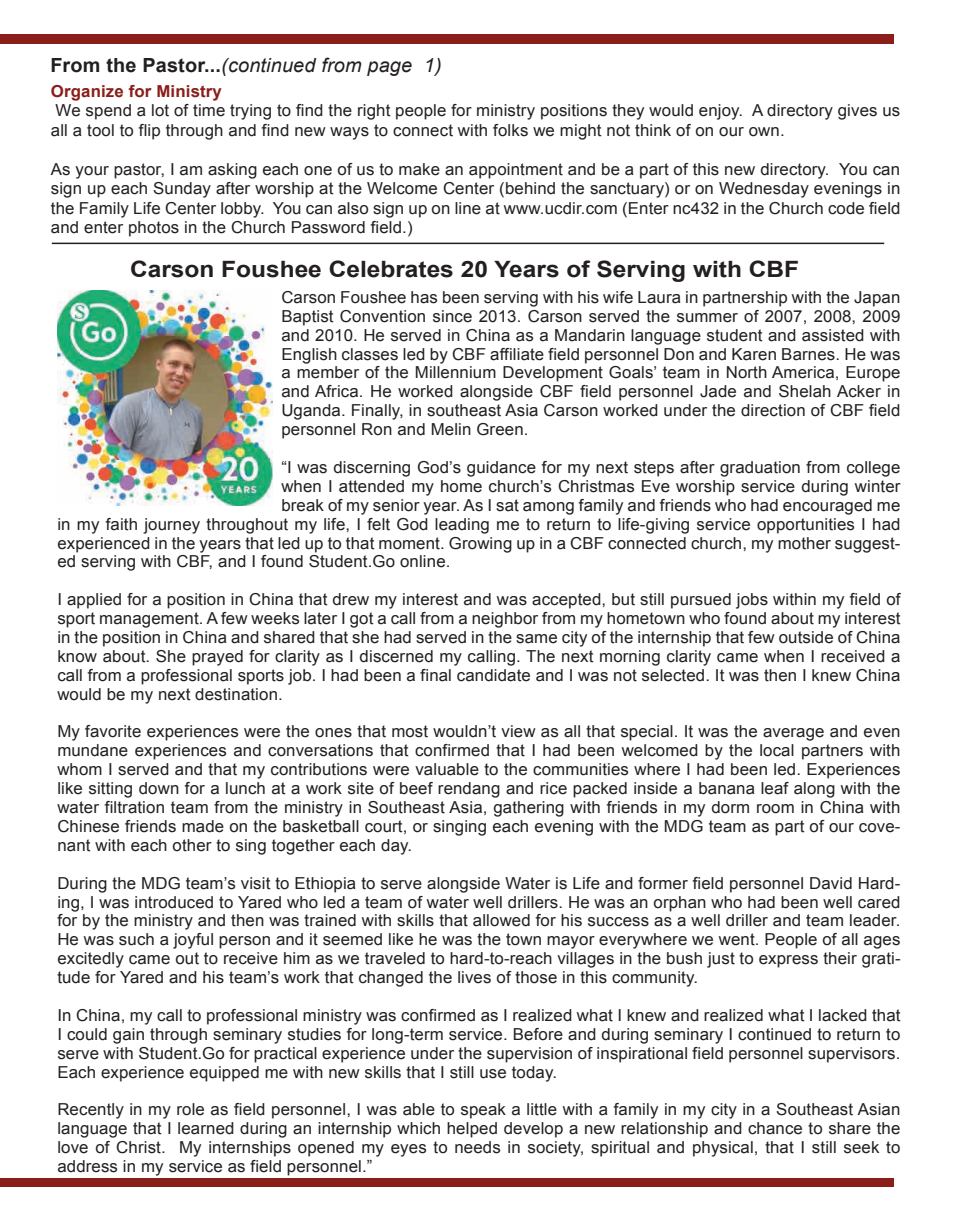
<style>
.page{position:relative;width:953px;height:1215px;background:#fff}
.page>*{position:absolute;margin:0;border:0;box-sizing:border-box;transform-origin:0 0}
.t1{font:700 22.5px "Arial";color:#231f20;scale:1.09 1}
.t2{font:italic 19.5px "Arial";letter-spacing:.01em;color:#231f20}
.t3{font:16.5px/18.9px "Arial";letter-spacing:.01em;color:#231f20;text-align:justify}
.t4{font:700 16.5px "Arial";letter-spacing:.01em;color:#8a1e19}
.s1{font-weight:700;font-style:normal}
</style>
<div class="page">
<div style="left:0;top:1178px;width:893px;height:8px;background:#8a1e19"></div>
<div style="left:0;top:34px;width:893px;height:10px;background:#8a1e19"></div>
<hr style="left:52px;top:243px;width:832px;height:1px;background:#231f20">
<img style="left:57px;top:291px;width:215px;height:215px">
<p class="t2" style="left:50px;top:52px;width:393px"><span class="s1">From the Pastor...</span>(continued from page 1)</p>
<p class="t4" style="left:51px;top:80px;width:172px">Organize for Ministry</p>
<p class="t3" style="left:51px;top:101px;width:850px;line-height:19.5px">We spend a lot of time trying to find the right people for ministry positions they would enjoy. A directory gives us all a tool to flip through and find new ways to connect with folks we might not think of on our own.</p>
<p class="t3" style="left:51px;top:159px;width:851px;line-height:19.5px">As your pastor, I am asking each one of us to make an appointment and be a part of this new directory. You can sign up each Sunday after worship at the Welcome Center (behind the sanctuary) or on Wednesday evenings in the Family Life Center lobby. You can also sign up on line at www.ucdir.com (Enter nc432 in the Church code field and enter photos in the Church Password field.)</p>
<h1 class="t1" style="left:130px;top:254px;width:615px">Carson Foushee Celebrates 20 Years of Serving with CBF</h1>
<p class="t3" style="left:281px;top:288px;width:620px">Carson Foushee has been serving with his wife Laura in partnership with the Japan Baptist Convention since 2013. Carson served the summer of 2007, 2008, 2009 and 2010. He served in China as a Mandarin language student and assisted with English classes led by CBF affiliate field personnel Don and Karen Barnes. He was a member of the Millennium Development Goals’ team in North America, Europe and Africa. He worked alongside CBF field personnel Jade and Shelah Acker in Uganda. Finally, in southeast Asia Carson worked under the direction of CBF field personnel Ron and Melin Green.</p>
<p class="t3" style="left:281px;top:458px;width:620px">“I was discerning God’s guidance for my next steps after graduation from college</p>
<p class="t3" style="left:281px;top:477px;width:620px">when I attended my home church’s Christmas Eve worship service during winter</p>
<p class="t3" style="left:281px;top:496px;width:620px">break of my senior year. As I sat among family and friends who had encouraged me</p>
<p class="t3" style="left:57px;top:515px;width:844px">in my faith journey throughout my life, I felt God leading me to return to life-giving service opportunities I had</p>
<p class="t3" style="left:57px;top:533px;width:844px">experienced in the years that led up to that moment. Growing up in a CBF connected church, my mother suggest-</p>
<p class="t3" style="left:57px;top:552px;width:394px">ed serving with CBF, and I found Student.Go online.</p>
<p class="t3" style="left:57px;top:590px;width:844px">I applied for a position in China that drew my interest and was accepted, but still pursued jobs within my field of sport management. A few weeks later I got a call from a neighbor from my hometown who found about my interest in the position in China and shared that she had served in the same city of the internship that few outside of China know about. She prayed for clarity as I discerned my calling. The next morning clarity came when I received a call from a professional sports job. I had been a final candidate and I was not selected. It was then I knew China would be my next destination.</p>
<p class="t3" style="left:57px;top:722px;width:844px">My favorite experiences were the ones that most wouldn’t view as all that special. It was the average and even mundane experiences and conversations that confirmed that I had been welcomed by the local partners with whom I served and that my contributions were valuable to the communities where I had been led. Experiences like sitting down for a lunch at a work site of beef rendang and rice packed inside a banana leaf along with the water filtration team from the ministry in Southeast Asia, gathering with friends in my dorm room in China with Chinese friends made on the basketball court, or singing each evening with the MDG team as part of our cove&shy;nant with each other to sing together each day.</p>
<p class="t3" style="left:57px;top:874px;width:844px">During the MDG team’s visit to Ethiopia to serve alongside Water is Life and former field personnel David Hard&shy;ing, I was introduced to Yared who led a team of water well drillers. He was an orphan who had been well cared for by the ministry and then was trained with skills that allowed for his success as a well driller and team leader.<br>He was such a joyful person and it seemed like he was the town mayor everywhere we went. People of all ages excitedly came out to receive him as we traveled to hard-to-reach villages in the bush just to express their grati&shy;tude for Yared and his team’s work that changed the lives of those in this community.</p>
<p class="t3" style="left:57px;top:1006px;width:844px">In China, my call to professional ministry was confirmed as I realized what I knew and realized what I lacked that I could gain through seminary studies for long-term service. Before and during seminary I continued to return to serve with Student.Go for practical experience under the supervision of inspirational field personnel supervisors.<br>Each experience equipped me with new skills that I still use today.</p>
<p class="t3" style="left:57px;top:1100px;width:844px">Recently in my role as field personnel, I was able to speak a little with a family in my city in a Southeast Asian language that I learned during an internship which helped develop a new relationship and chance to share the love of Christ. My internships opened my eyes to needs in society, spiritual and physical, that I still seek to address in my service as field personnel.”</p>
</div>
